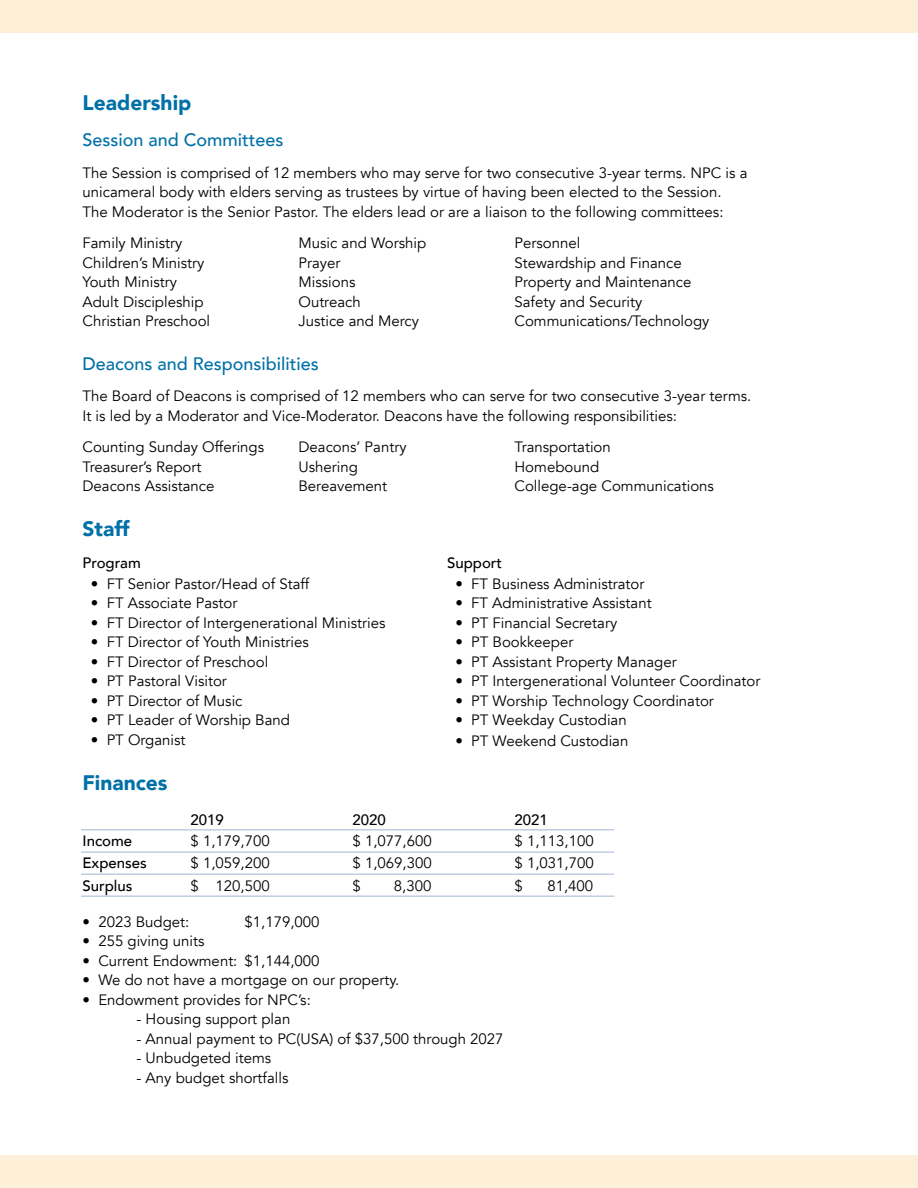
<style>
.page{position:relative;width:918px;height:1188px;background:#fff}
.page>*{position:absolute;margin:0;border:0;box-sizing:border-box;transform-origin:0 0}
.t1{font:900 21px "Avenir";color:#0071a7}
.t2{font:500 18px "Avenir";color:#0071a7}
.t3{font:15px/19.5px "Avenir";color:#000}
.t4{font:500 15px "Avenir";color:#000}
</style>
<div class="page">
<hr style="left:81px;top:852px;width:533px;height:1px;background:#a1b6d4">
<hr style="left:81px;top:874px;width:533px;height:1px;background:#a1b6d4">
<hr style="left:81px;top:896px;width:533px;height:1px;background:#a1b6d4">
<hr style="left:81px;top:829px;width:533px;height:1px;background:#a1b6d4">
<div style="left:0;top:0;width:918px;height:33px;background:#fdefd8"></div>
<div style="left:0;top:1155px;width:918px;height:33px;background:#fdefd8"></div>
<h1 class="t1" style="left:82px;top:85px;width:110px">Leadership</h1>
<p class="t2" style="left:82px;top:125px;width:203px">Session and Committees</p>
<p class="t3" style="left:82px;top:163px;width:667px">The Session is comprised of 12 members who may serve for two consecutive 3-year terms. NPC is a unicameral body with elders serving as trustees by virtue of having been elected to the Session.<br>The Moderator is the Senior Pastor. The elders lead or are a liaison to the following committees:</p>
<p class="t3" style="left:82px;top:234px;width:101px">Family Ministry</p>
<p class="t3" style="left:298px;top:234px;width:129px">Music and Worship</p>
<p class="t3" style="left:514px;top:234px;width:67px">Personnel</p>
<p class="t3" style="left:82px;top:253px;width:123px">Children’s Ministry</p>
<p class="t3" style="left:298px;top:253px;width:43px">Prayer</p>
<p class="t3" style="left:514px;top:253px;width:169px">Stewardship and Finance</p>
<p class="t3" style="left:82px;top:273px;width:96px">Youth Ministry</p>
<p class="t3" style="left:298px;top:273px;width:58px">Missions</p>
<p class="t3" style="left:514px;top:273px;width:178px">Property and Maintenance</p>
<p class="t3" style="left:82px;top:292px;width:123px">Adult Discipleship</p>
<p class="t3" style="left:298px;top:292px;width:64px">Outreach</p>
<p class="t3" style="left:514px;top:292px;width:129px">Safety and Security</p>
<p class="t3" style="left:82px;top:312px;width:129px">Christian Preschool</p>
<p class="t3" style="left:298px;top:312px;width:122px">Justice and Mercy</p>
<p class="t3" style="left:514px;top:312px;width:197px">Communications/Technology</p>
<p class="t2" style="left:82px;top:348px;width:238px">Deacons and Responsibilities</p>
<p class="t3" style="left:82px;top:387px;width:670px">The Board of Deacons is comprised of 12 members who can serve for two consecutive 3-year terms.<br>It is led by a Moderator and Vice-Moderator. Deacons have the following responsibilities:</p>
<p class="t3" style="left:82px;top:438px;width:183px">Counting Sunday Offerings</p>
<p class="t3" style="left:298px;top:438px;width:110px">Deacons’ Pantry</p>
<p class="t3" style="left:514px;top:438px;width:98px">Transportation</p>
<p class="t3" style="left:82px;top:457px;width:120px">Treasurer’s Report</p>
<p class="t3" style="left:299px;top:457px;width:61px">Ushering</p>
<p class="t3" style="left:515px;top:457px;width:86px">Homebound</p>
<p class="t3" style="left:82px;top:477px;width:133px">Deacons Assistance</p>
<p class="t3" style="left:298px;top:477px;width:90px">Bereavement</p>
<p class="t3" style="left:514px;top:477px;width:201px">College-age Communications</p>
<h1 class="t1" style="left:82px;top:511px;width:49px">Staff</h1>
<p class="t4" style="left:82px;top:550px;width:60px">Program</p>
<p class="t3" style="left:91px;top:574px;width:220px">• FT Senior Pastor/Head of Staff</p>
<p class="t3" style="left:91px;top:594px;width:148px">• FT Associate Pastor</p>
<p class="t3" style="left:91px;top:613px;width:296px">• FT Director of Intergenerational Ministries</p>
<p class="t3" style="left:91px;top:633px;width:220px">• FT Director of Youth Ministries</p>
<p class="t3" style="left:91px;top:652px;width:179px">• FT Director of Preschool</p>
<p class="t3" style="left:91px;top:672px;width:138px">• PT Pastoral Visitor</p>
<p class="t3" style="left:91px;top:691px;width:153px">• PT Director of Music</p>
<p class="t3" style="left:91px;top:711px;width:201px">• PT Leader of Worship Band</p>
<p class="t3" style="left:91px;top:730px;width:96px">• PT Organist</p>
<p class="t4" style="left:447px;top:550px;width:57px">Support</p>
<p class="t3" style="left:455px;top:574px;width:191px">• FT Business Administrator</p>
<p class="t3" style="left:455px;top:594px;width:198px">• FT Administrative Assistant</p>
<p class="t3" style="left:455px;top:613px;width:163px">• PT Financial Secretary</p>
<p class="t3" style="left:455px;top:633px;width:120px">• PT Bookkeeper</p>
<p class="t3" style="left:455px;top:652px;width:223px">• PT Assistant Property Manager</p>
<p class="t3" style="left:455px;top:672px;width:307px">• PT Intergenerational Volunteer Coordinator</p>
<p class="t3" style="left:455px;top:691px;width:260px">• PT Worship Technology Coordinator</p>
<p class="t3" style="left:455px;top:711px;width:173px">• PT Weekday Custodian</p>
<p class="t3" style="left:455px;top:732px;width:175px">• PT Weekend Custodian</p>
<h1 class="t1" style="left:82px;top:765px;width:87px">Finances</h1>
<p class="t4" style="left:190px;top:807px;width:35px">2019</p>
<p class="t4" style="left:352px;top:807px;width:35px">2020</p>
<p class="t4" style="left:514px;top:807px;width:35px">2021</p>
<p class="t4" style="left:82px;top:828px;width:51px">Income</p>
<p class="t3" style="left:190px;top:831px;width:81px">$ 1,179,700</p>
<p class="t3" style="left:352px;top:831px;width:81px">$ 1,077,600</p>
<p class="t3" style="left:514px;top:831px;width:81px">$ 1,113,100</p>
<p class="t4" style="left:82px;top:850px;width:66px">Expenses</p>
<p class="t3" style="left:190px;top:854px;width:81px">$ 1,059,200</p>
<p class="t3" style="left:352px;top:854px;width:81px">$ 1,069,300</p>
<p class="t3" style="left:514px;top:854px;width:81px">$ 1,031,700</p>
<p class="t4" style="left:82px;top:873px;width:51px">Surplus</p>
<p class="t3" style="left:190px;top:876px;width:81px">$ 120,500</p>
<p class="t3" style="left:352px;top:876px;width:10px">$</p>
<p class="t3" style="left:394px;top:876px;width:39px">8,300</p>
<p class="t3" style="left:514px;top:876px;width:10px">$</p>
<p class="t3" style="left:547px;top:876px;width:47px">81,400</p>
<p class="t3" style="left:82px;top:912px;width:108px">• 2023 Budget:</p>
<p class="t3" style="left:244px;top:912px;width:77px">$1,179,000</p>
<p class="t3" style="left:82px;top:932px;width:123px">• 255 giving units</p>
<p class="t3" style="left:82px;top:951px;width:239px">• Current Endowment: $1,144,000</p>
<p class="t3" style="left:82px;top:971px;width:318px">• We do not have a mortgage on our property.</p>
<p class="t3" style="left:82px;top:990px;width:230px">• Endowment provides for NPC’s:</p>
<p class="t3" style="left:136px;top:1010px;width:155px">- Housing support plan</p>
<p class="t3" style="left:136px;top:1029px;width:369px">- Annual payment to PC(USA) of $37,500 through 2027</p>
<p class="t3" style="left:136px;top:1049px;width:136px">- Unbudgeted items</p>
<p class="t3" style="left:136px;top:1068px;width:153px">- Any budget shortfalls</p>
</div>
